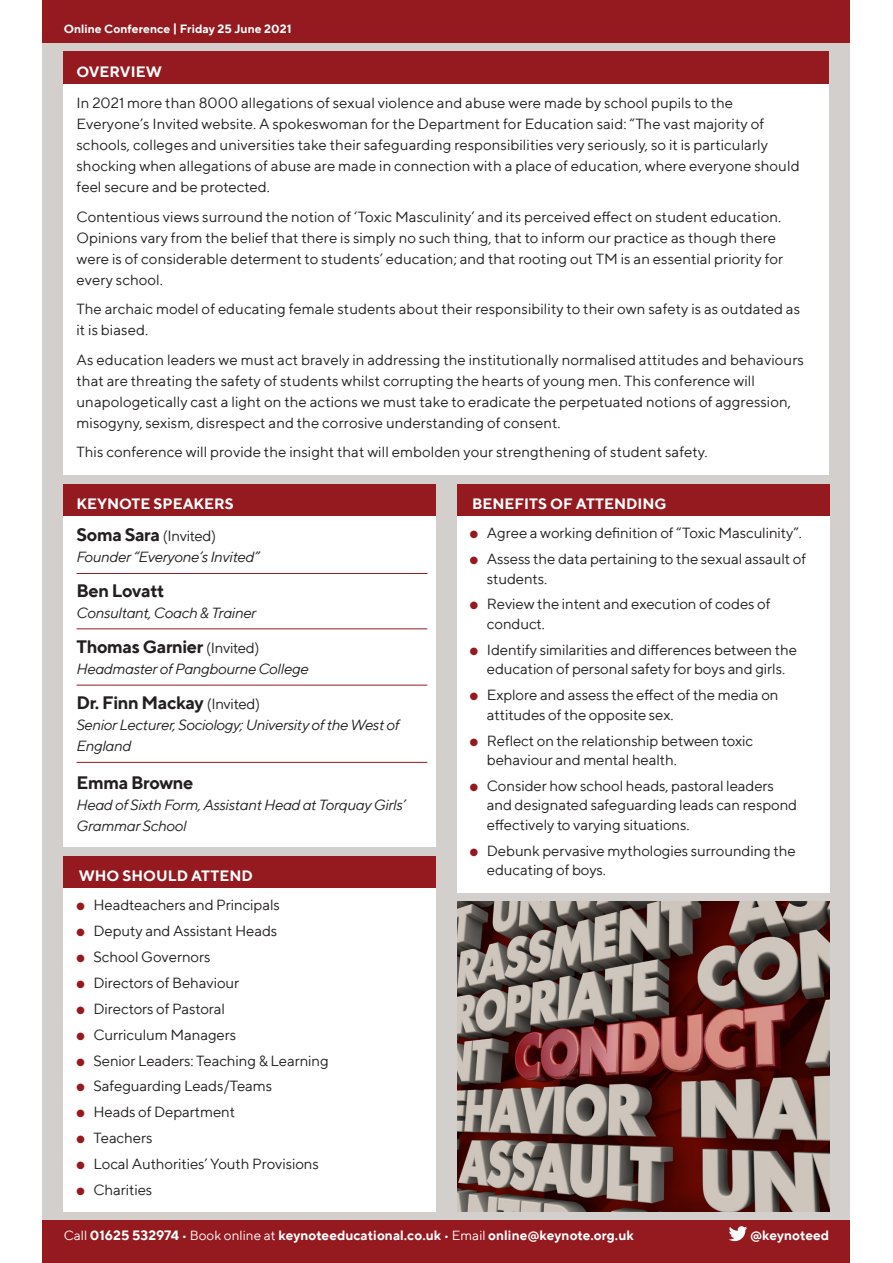
<style>
.page{position:relative;width:893px;height:1263px;background:#fff}
.page>*{position:absolute;margin:0;border:0;box-sizing:border-box;transform-origin:0 0}
.t1{font:700 18px "TT Norms";letter-spacing:-.025em;color:#231f20}
.t2{font:15px/21px "TT Norms";color:#231f20}
.t3{font:italic 15px/21px "TT Norms";letter-spacing:-.025em;color:#231f20}
.t4{font:700 15px "TT Norms";color:#fff}
.t5{font:700 13.5px "TT Norms";color:#fff}
.t6{font:700 12px "TT Norms";color:#fff}
.s1{font-weight:700;font-style:normal;font-size:18px}
.s2{font-style:normal}
.s3{font-weight:400;font-size:15px}
.s4{color:#951a1f}
.s5{font-weight:400}
</style>
<div class="page">
<div style="left:43px;top:43px;width:807px;height:1177px;background:#d3cfcd"></div>
<div style="left:64px;top:516px;width:372px;height:330px;background:#fff"></div>
<div style="left:64px;top:484px;width:372px;height:32px;background:#951a1f"></div>
<hr style="left:77px;top:573px;width:350px;height:1px;background:#951a1f">
<hr style="left:77px;top:628px;width:350px;height:1px;background:#951a1f">
<hr style="left:77px;top:685px;width:350px;height:1px;background:#951a1f">
<hr style="left:77px;top:762px;width:350px;height:1px;background:#951a1f">
<div style="left:64px;top:74px;width:765px;height:400px;background:#fff"></div>
<div style="left:64px;top:51px;width:765px;height:32px;background:#951a1f"></div>
<div style="left:43px;top:0;width:807px;height:43px;background:#951a1f"></div>
<div style="left:64px;top:859px;width:372px;height:353px;background:#fff"></div>
<div style="left:64px;top:856px;width:372px;height:32px;background:#951a1f"></div>
<div style="left:457px;top:487px;width:372px;height:406px;background:#fff"></div>
<div style="left:457px;top:484px;width:372px;height:32px;background:#951a1f"></div>
<div style="left:43px;top:1220px;width:807px;height:43px;background:#951a1f"></div>
<svg style="left:729px;top:1226px;width:18px;height:15px"></svg>
<img style="left:457px;top:901px;width:372px;height:311px">
<p class="t6" style="left:64px;top:22px;width:229px">Online Conference | Friday 25 June 2021</p>
<p class="t4" style="left:77px;top:62px;width:87px">OVERVIEW</p>
<p class="t2" style="left:77px;top:92px;width:725px">In 2021 more than 8000 allegations of sexual violence and abuse were made by school pupils to the Everyone’s Invited website. A spokeswoman for the Department for Education said: “The vast majority of schools, colleges and universities take their safeguarding responsibilities very seriously, so it is particularly shocking when allegations of abuse are made in connection with a place of education, where everyone should feel secure and be protected.</p>
<p class="t2" style="left:77px;top:206px;width:708px">Contentious views surround the notion of ‘Toxic Masculinity’ and its perceived effect on student education.<br>Opinions vary from the belief that there is simply no such thing, that to inform our practice as though there were is of considerable determent to students’ education; and that rooting out TM is an essential priority for every school.</p>
<p class="t2" style="left:77px;top:298px;width:725px">The archaic model of educating female students about their responsibility to their own safety is as outdated as it is biased.</p>
<p class="t2" style="left:77px;top:349px;width:729px">As education leaders we must act bravely in addressing the institutionally normalised attitudes and behaviours that are threating the safety of students whilst corrupting the hearts of young men. This conference will unapologetically cast a light on the actions we must take to eradicate the perpetuated notions of aggression, misogyny, sexism, disrespect and the corrosive understanding of consent.</p>
<p class="t2" style="left:77px;top:441px;width:632px">This conference will provide the insight that will embolden your strengthening of student safety.</p>
<p class="t4" style="left:77px;top:494px;width:159px">KEYNOTE SPEAKERS</p>
<p class="t3" style="left:77px;top:525px;width:184px"><span class="s1">Soma Sara</span> <span class="s2">(Invited)<br></span>Founder “Everyone’s Invited”</p>
<p class="t1" style="left:77px;top:579px;width:89px">Ben Lovatt</p>
<p class="t3" style="left:77px;top:602px;width:181px">Consultant, Coach &amp; Trainer</p>
<p class="t1" style="left:77px;top:635px;width:184px">Thomas Garnier <span class="s3">(Invited)</span></p>
<p class="t3" style="left:77px;top:658px;width:234px">Headmaster of Pangbourne College</p>
<p class="t1" style="left:77px;top:692px;width:185px">Dr. Finn Mackay <span class="s3">(Invited)</span></p>
<p class="t3" style="left:77px;top:714px;width:325px">Senior Lecturer, Sociology; University of the West of<br>England</p>
<p class="t1" style="left:77px;top:772px;width:118px">Emma Browne</p>
<p class="t3" style="left:77px;top:794px;width:331px">Head of Sixth Form, Assistant Head at Torquay Girls’<br>Grammar School</p>
<p class="t4" style="left:79px;top:866px;width:176px">WHO SHOULD ATTEND</p>
<p class="t2" style="left:77px;top:894px;width:205px"><span class="s4">●</span> Headteachers and Principals</p>
<p class="t2" style="left:77px;top:920px;width:202px"><span class="s4">●</span> Deputy and Assistant Heads</p>
<p class="t2" style="left:77px;top:946px;width:136px"><span class="s4">●</span> School Governors</p>
<p class="t2" style="left:77px;top:972px;width:164px"><span class="s4">●</span> Directors of Behaviour</p>
<p class="t2" style="left:77px;top:998px;width:150px"><span class="s4">●</span> Directors of Pastoral</p>
<p class="t2" style="left:77px;top:1023px;width:161px"><span class="s4">●</span> Curriculum Managers</p>
<p class="t2" style="left:77px;top:1049px;width:254px"><span class="s4">●</span> Senior Leaders: Teaching &amp; Learning</p>
<p class="t2" style="left:77px;top:1075px;width:197px"><span class="s4">●</span> Safeguarding Leads/Teams</p>
<p class="t2" style="left:77px;top:1101px;width:160px"><span class="s4">●</span> Heads of Department</p>
<p class="t2" style="left:77px;top:1127px;width:77px"><span class="s4">●</span> Teachers</p>
<p class="t2" style="left:77px;top:1153px;width:244px"><span class="s4">●</span> Local Authorities’ Youth Provisions</p>
<p class="t2" style="left:77px;top:1179px;width:77px"><span class="s4">●</span> Charities</p>
<p class="t4" style="left:472px;top:494px;width:196px">BENEFITS OF ATTENDING</p>
<p class="t2" style="left:470px;top:522px;width:333px"><span class="s4">●</span> Agree a working definition of “Toxic Masculinity”.</p>
<p class="t2" style="left:487px;top:549px;width:321px;line-height:19.5px;text-indent:-17px"><span class="s4">●</span> Assess the data pertaining to the sexual assault of students.</p>
<p class="t2" style="left:487px;top:594px;width:285px;line-height:19.5px;text-indent:-17px"><span class="s4">●</span> Review the intent and execution of codes of conduct.</p>
<p class="t2" style="left:470px;top:639px;width:329px;line-height:19.5px;text-align:center"><span class="s4">●</span> Identify similarities and differences between the education of personal safety for boys and girls.</p>
<p class="t2" style="left:487px;top:685px;width:293px;line-height:19.5px;text-indent:-17px"><span class="s4">●</span> Explore and assess the effect of the media on attitudes of the opposite sex.</p>
<p class="t2" style="left:487px;top:730px;width:268px;line-height:19.5px;text-indent:-17px"><span class="s4">●</span> Reflect on the relationship between toxic behaviour and mental health.</p>
<p class="t2" style="left:487px;top:776px;width:312px;line-height:19.5px;text-indent:-17px"><span class="s4">●</span> Consider how school heads, pastoral leaders and designated safeguarding leads can respond effectively to varying situations.</p>
<p class="t2" style="left:487px;top:840px;width:310px;line-height:19.5px;text-indent:-17px"><span class="s4">●</span> Debunk pervasive mythologies surrounding the educating of boys.</p>
<p class="t5" style="left:64px;top:1226px;width:571px"><span class="s5">Call</span> 01625 532974 <span class="s5">• Book online at</span> keynoteeducational.co.uk <span class="s5">• Email</span> online@keynote.org.uk</p>
<p class="t5" style="left:750px;top:1226px;width:81px">@keynoteed</p>
</div>
